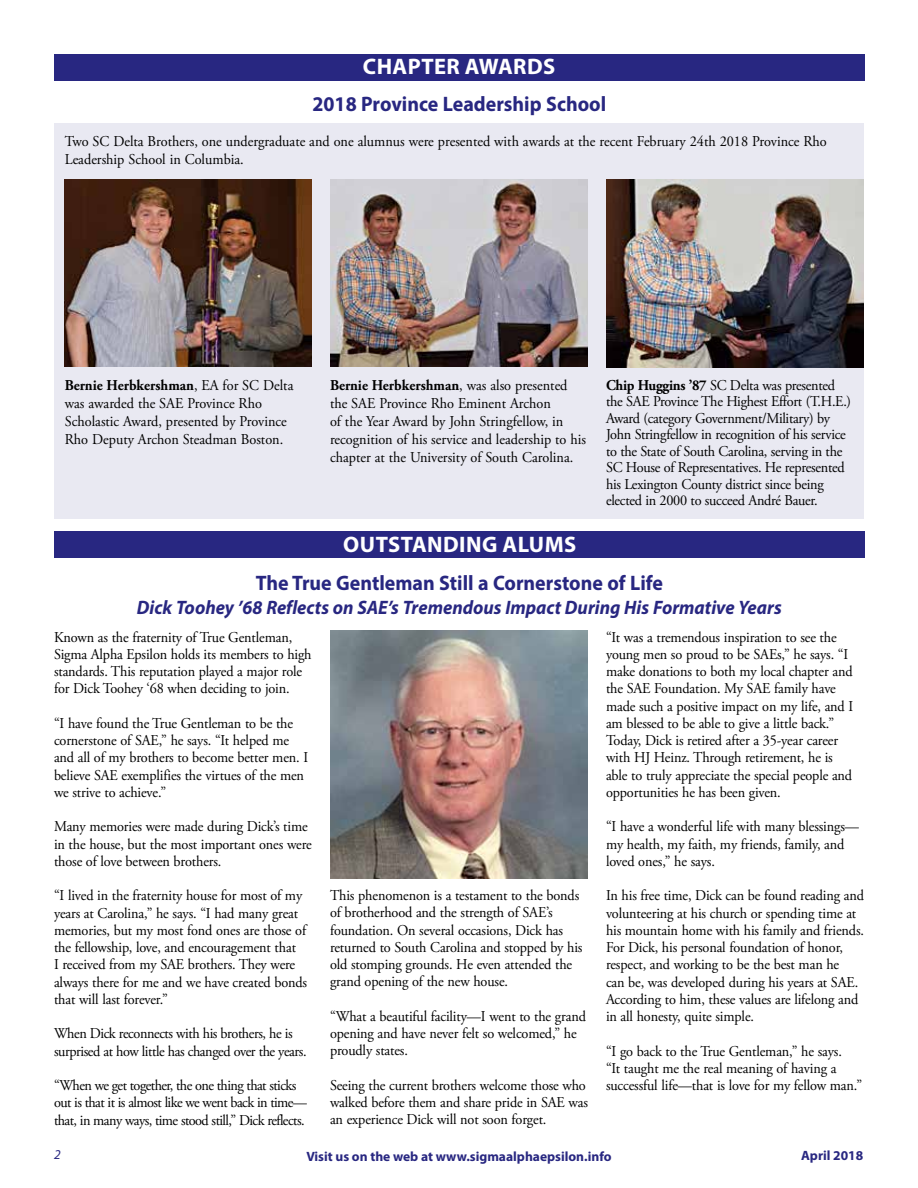
<style>
.page{position:relative;width:918px;height:1188px;background:#fff}
.page>*{position:absolute;margin:0;border:0;box-sizing:border-box;transform-origin:0 0}
.t1{font:700 22.5px "Myriad Pro";letter-spacing:.02em;color:#fff}
.t2{font:700 21px "Myriad Pro";color:#282781;scale:.95 1}
.t3{font:italic 700 19.5px "Myriad Pro";color:#282781;scale:.95 1}
.t4{font:15px/17.2px "Adobe Garamond Pro";letter-spacing:-.01em;color:#000;scale:.95 1}
.t5{font:15px/17.2px "Adobe Garamond Pro";letter-spacing:-.04em;color:#000;scale:.95 1}
.t6{font:15px/17.2px "Adobe Garamond Pro";letter-spacing:-.03em;color:#000;scale:.95 1}
.t7{font:700 13.5px "Myriad Pro";color:#282781}
.t8{font:italic 13.5px "Myriad Pro";color:#282781}
.s1{font-weight:700}
</style>
<div class="page">
<div style="left:54px;top:123px;width:810px;height:395px;background:#e9e9f2"></div>
<img style="left:65px;top:179px;width:247px;height:187px">
<div style="left:54px;top:54px;width:810px;height:27px;background:#282781"></div>
<div style="left:55px;top:531px;width:810px;height:27px;background:#282781"></div>
<img style="left:330px;top:631px;width:258px;height:247px">
<img style="left:330px;top:179px;width:257px;height:187px">
<img style="left:606px;top:179px;width:258px;height:188px">
<h1 class="t1" style="left:363px;top:52px;width:194px">CHAPTER AWARDS</h1>
<h2 class="t2" style="left:312px;top:90px;width:311px">2018 Province Leadership School</h2>
<p class="t4" style="left:65px;top:133px;width:804px;line-height:18px">Two SC Delta Brothers, one undergraduate and one alumnus were presented with awards at the recent February 24th 2018 Province Rho<br>Leadership School in Columbia.</p>
<p class="t4" style="left:65px;top:377px;width:242px;line-height:18px"><span class="s1">Bernie Herbkershman</span>, EA for SC Delta was awarded the SAE Province Rho Scholastic Award, presented by Province Rho Deputy Archon Steadman Boston.</p>
<p class="t4" style="left:330px;top:377px;width:271px;line-height:18px"><span class="s1">Bernie Herbkershman</span>, was also presented the SAE Province Rho Eminent Archon<br>of the Year Award by John Stringfellow, in recognition of his service and leadership to his chapter at the University of South Carolina.</p>
<p class="t4" style="left:606px;top:377px;width:260px;line-height:16.5px"><span class="s1">Chip Huggins ’87</span> SC Delta was presented the SAE Province The Highest Effort (T.H.E.)<br>Award (category Government/Military) by John Stringfellow in recognition of his service to the State of South Carolina, serving in the SC House of Representatives. He represented his Lexington County district since being elected in 2000 to succeed André Bauer.</p>
<h1 class="t1" style="left:343px;top:529px;width:235px">OUTSTANDING ALUMS</h1>
<h2 class="t2" style="left:256px;top:570px;width:430px">The True Gentleman Still a Cornerstone of Life</h2>
<h3 class="t3" style="left:137px;top:594px;width:680px">Dick Toohey ’68 Reflects on SAE’s Tremendous Impact During His Formative Years</h3>
<p class="t4" style="left:54px;top:629px;width:273px">Known as the fraternity of True Gentleman, Sigma Alpha Epsilon holds its members to high standards. This reputation played a major role for Dick Toohey ‘68 when deciding to join.</p>
<p class="t4" style="left:54px;top:715px;width:269px">“I have found the True Gentleman to be the cornerstone of SAE,” he says. “It helped me and all of my brothers to become better men. I believe SAE exemplifies the virtues of the men we strive to achieve.”</p>
<p class="t4" style="left:54px;top:818px;width:273px">Many memories were made during Dick’s time in the house, but the most important ones were those of love between brothers.</p>
<p class="t4" style="left:54px;top:887px;width:268px">“I lived in the fraternity house for most of my years at Carolina,” he says. “I had many great memories, but my most fond ones are those of the fellowship, love, and encouragement that<br>I received from my SAE brothers. They were always there for me and we have created bonds that will last forever.”</p>
<p class="t6" style="left:54px;top:1025px;width:267px">When Dick reconnects with his brothers, he is surprised at how little has changed over the years.</p>
<p class="t5" style="left:54px;top:1077px;width:268px">“When we get together, the one thing that sticks out is that it is almost like we went back in time— that, in many ways, time stood still,” Dick reflects.</p>
<p class="t4" style="left:330px;top:887px;width:267px">This phenomenon is a testament to the bonds of brotherhood and the strength of SAE’s foundation. On several occasions, Dick has returned to South Carolina and stopped by his old stomping grounds. He even attended the grand opening of the new house.</p>
<p class="t4" style="left:330px;top:1008px;width:271px">“What a beautiful facility—I went to the grand opening and have never felt so welcomed,” he proudly states.</p>
<p class="t4" style="left:330px;top:1077px;width:273px">Seeing the current brothers welcome those who walked before them and share pride in SAE was an experience Dick will not soon forget.</p>
<p class="t4" style="left:606px;top:629px;width:262px">“It was a tremendous inspiration to see the young men so proud to be SAEs,” he says. “I make donations to both my local chapter and the SAE Foundation. My SAE family have made such a positive impact on my life, and I am blessed to be able to give a little back.” Today, Dick is retired after a 35-year career with HJ Heinz. Through retirement, he is able to truly appreciate the special people and opportunities he has been given.</p>
<p class="t4" style="left:606px;top:818px;width:268px">“I have a wonderful life with many blessings— my health, my faith, my friends, family, and loved ones,” he says.</p>
<p class="t4" style="left:606px;top:887px;width:273px">In his free time, Dick can be found reading and volunteering at his church or spending time at his mountain home with his family and friends.<br>For Dick, his personal foundation of honor, respect, and working to be the best man he<br>can be, was developed during his years at SAE.<br>According to him, these values are lifelong and in all honesty, quite simple.</p>
<p class="t4" style="left:606px;top:1043px;width:271px">“I go back to the True Gentleman,” he says.<br>“It taught me the real meaning of having a successful life—that is love for my fellow man.”</p>
<p class="t8" style="left:54px;top:1146px;width:8px">2</p>
<p class="t7" style="left:306px;top:1147px;width:307px">Visit us on the web at www.sigmaalphaepsilon.info</p>
<p class="t7" style="left:801px;top:1147px;width:64px">April 2018</p>
</div>
